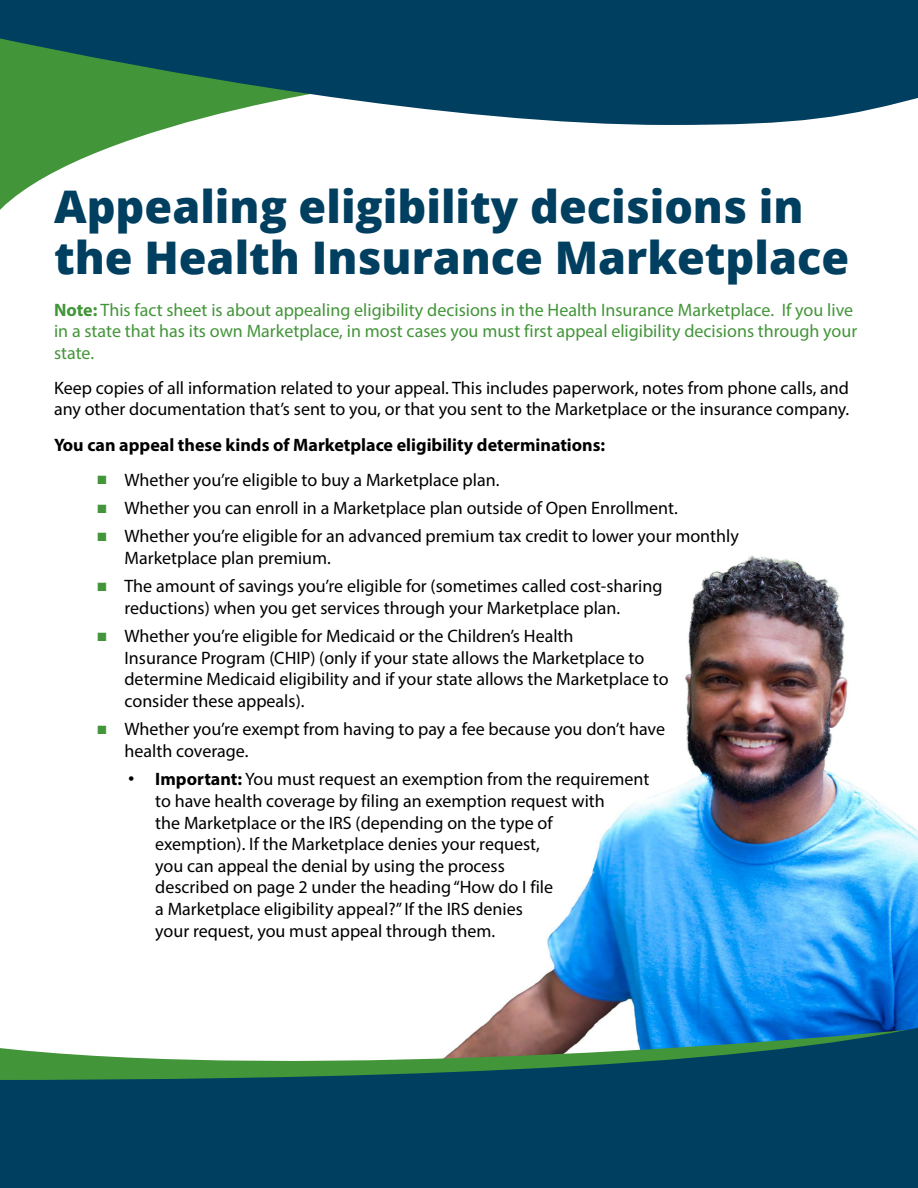
<style>
.page{position:relative;width:918px;height:1188px;background:#fff}
.page>*{position:absolute;margin:0;border:0;box-sizing:border-box;transform-origin:0 0}
.Heading_1{font:800 45px/51px "Open Sans";color:#003f5f}
.text_no_indent{font:18px/21.6px "Myriad Pro";color:#000}
.text_no_indent-2{font:18px/21.6px "Myriad Pro";color:#439539}
.text_no_indent-3{font:700 18px "Myriad Pro";color:#000}
.s1{font-weight:700}
.s2{color:#439539}
.s3{font-family:"Arial"}
</style>
<div class="page">
<img style="left:487px;top:555px;width:431px;height:467px">
<svg style="left:0;top:1022px;width:918px;height:166px;background:#286072"></svg>
<svg style="left:0;top:0;width:918px;height:210px"></svg>
<h1 class="Heading_1" style="left:54px;top:179px;width:797px">Appealing eligibility decisions in the Health Insurance Marketplace</h1>
<p class="text_no_indent-2" style="left:54px;top:298px;width:805px"><span class="s1">Note:</span> This fact sheet is about appealing eligibility decisions in the Health Insurance Marketplace. If you live in a state that has its own Marketplace, in most cases you must first appeal eligibility decisions through your state.</p>
<p class="text_no_indent" style="left:54px;top:377px;width:797px">Keep copies of all information related to your appeal. This includes paperwork, notes from phone calls, and any other documentation that’s sent to you, or that you sent to the Marketplace or the insurance company.</p>
<p class="text_no_indent-3" style="left:54px;top:433px;width:553px">You can appeal these kinds of Marketplace eligibility determinations:</p>
<p class="text_no_indent" style="left:98px;top:469px;width:404px"><span class="s2">■</span> Whether you’re eligible to buy a Marketplace plan.</p>
<p class="text_no_indent" style="left:98px;top:497px;width:582px"><span class="s2">■</span> Whether you can enroll in a Marketplace plan outside of Open Enrollment.</p>
<p class="text_no_indent" style="left:125px;top:525px;width:616px;text-indent:-27px"><span class="s2">■</span> Whether you’re eligible for an advanced premium tax credit to lower your monthly<br>Marketplace plan premium.</p>
<p class="text_no_indent" style="left:125px;top:575px;width:540px;text-indent:-27px"><span class="s2">■</span> The amount of savings you’re eligible for (sometimes called cost-sharing reductions) when you get services through your Marketplace plan.</p>
<p class="text_no_indent" style="left:125px;top:625px;width:546px;text-indent:-27px"><span class="s2">■</span> Whether you’re eligible for Medicaid or the Children’s Health<br>Insurance Program (CHIP) (only if your state allows the Marketplace to determine Medicaid eligibility and if your state allows the Marketplace to consider these appeals).</p>
<p class="text_no_indent" style="left:125px;top:718px;width:542px;text-indent:-27px"><span class="s2">■</span> Whether you’re exempt from having to pay a fee because you don’t have health coverage.</p>
<p class="text_no_indent" style="left:155px;top:768px;width:496px;text-indent:-27px"><span class="s3">•</span> <span class="s1">Important:</span> You must request an exemption from the requirement to have health coverage by filing an exemption request with<br>the Marketplace or the IRS (depending on the type of<br>exemption). If the Marketplace denies your request,<br>you can appeal the denial by using the process<br>described on page 2 under the heading “How do I file<br>a Marketplace eligibility appeal?” If the IRS denies<br>your request, you must appeal through them.</p>
</div>
